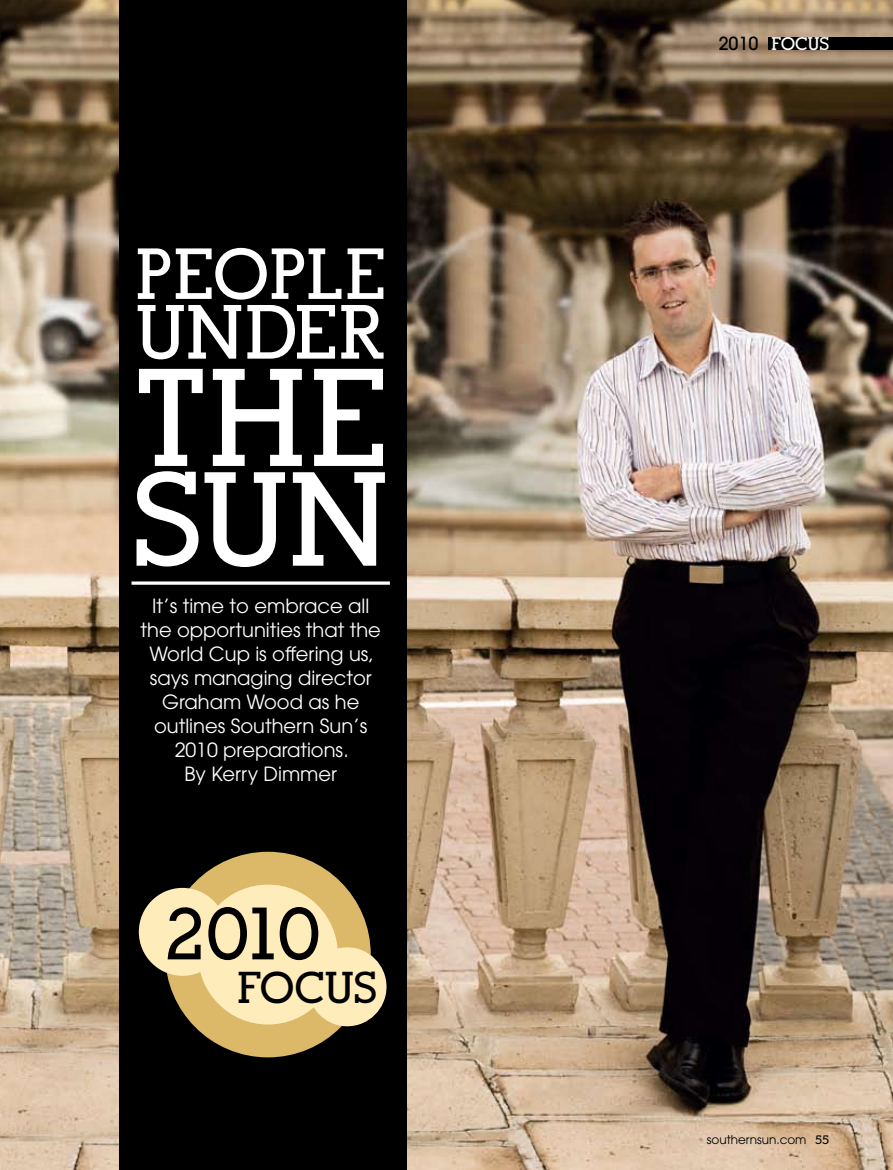
<style>
.page{position:relative;width:893px;height:1170px;background:#fff}
.page>*{position:absolute;margin:0;border:0;box-sizing:border-box;transform-origin:0 0}
.t1{font:700 135.9px "Alexandria FLF";color:#fff}
.t2{font:700 130.8px "Alexandria FLF";color:#fff}
.t3{font:700 75.15px "Alexandria FLF";color:#fff}
.t4{font:700 72.45px "Alexandria FLF";color:#000}
.t5{font:700 70.65px "Alexandria FLF";color:#fff}
.t6{font:700 43.65px "Alexandria FLF";color:#000}
.t7{font:19.5px/24px "Avant Garde";color:#fff;text-align:center}
.t8{font:700 18px "Alexandria FLF";color:#fff}
.t9{font:12px "Avant Garde";color:#000}
.s1{font-family:"Avant Garde";font-weight:500;color:#000}
.s2{font-family:"Alexandria FLF";font-weight:700}
</style>
<div class="page">
<img style="left:0;top:0;width:893px;height:1169px">
<div style="left:119px;top:0;width:287px;height:1169px;background:#000"></div>
<svg style="left:165px;top:851px;width:206px;height:206px"></svg>
<div style="left:308px;top:947px;width:78px;height:79px;background:#ffecbb;border-radius:50%"></div>
<div style="left:139px;top:887px;width:87px;height:88px;background:#ffecbb;border-radius:50%"></div>
<hr style="left:132px;top:581px;width:258px;height:3px;background:#fff">
<div style="left:768px;top:38px;width:125px;height:12px;background:#000"></div>
<h3 class="t5" style="left:135px;top:237px;width:253px">PEOPLE</h3>
<h3 class="t3" style="left:136px;top:292px;width:251px">UNDER</h3>
<h1 class="t1" style="left:132px;top:346px;width:258px">THE</h1>
<h2 class="t2" style="left:132px;top:450px;width:250px">SUN</h2>
<p class="t7" style="left:141px;top:593px;width:242px">It’s time to embrace all the opportunities that the<br>World Cup is offering us, says managing director<br>Graham Wood as he outlines Southern Sun’s<br>2010 preparations.<br>By Kerry Dimmer</p>
<h3 class="t4" style="left:163px;top:895px;width:159px">2010</h3>
<h3 class="t6" style="left:237px;top:964px;width:142px">FOCUS</h3>
<p class="t8" style="left:719px;top:34px;width:65px"><span class="s1">2010</span> FOCUS</p>
<p class="t9" style="left:707px;top:1132px;width:124px">southernsun.com <span class="s2">55</span></p>
</div>
